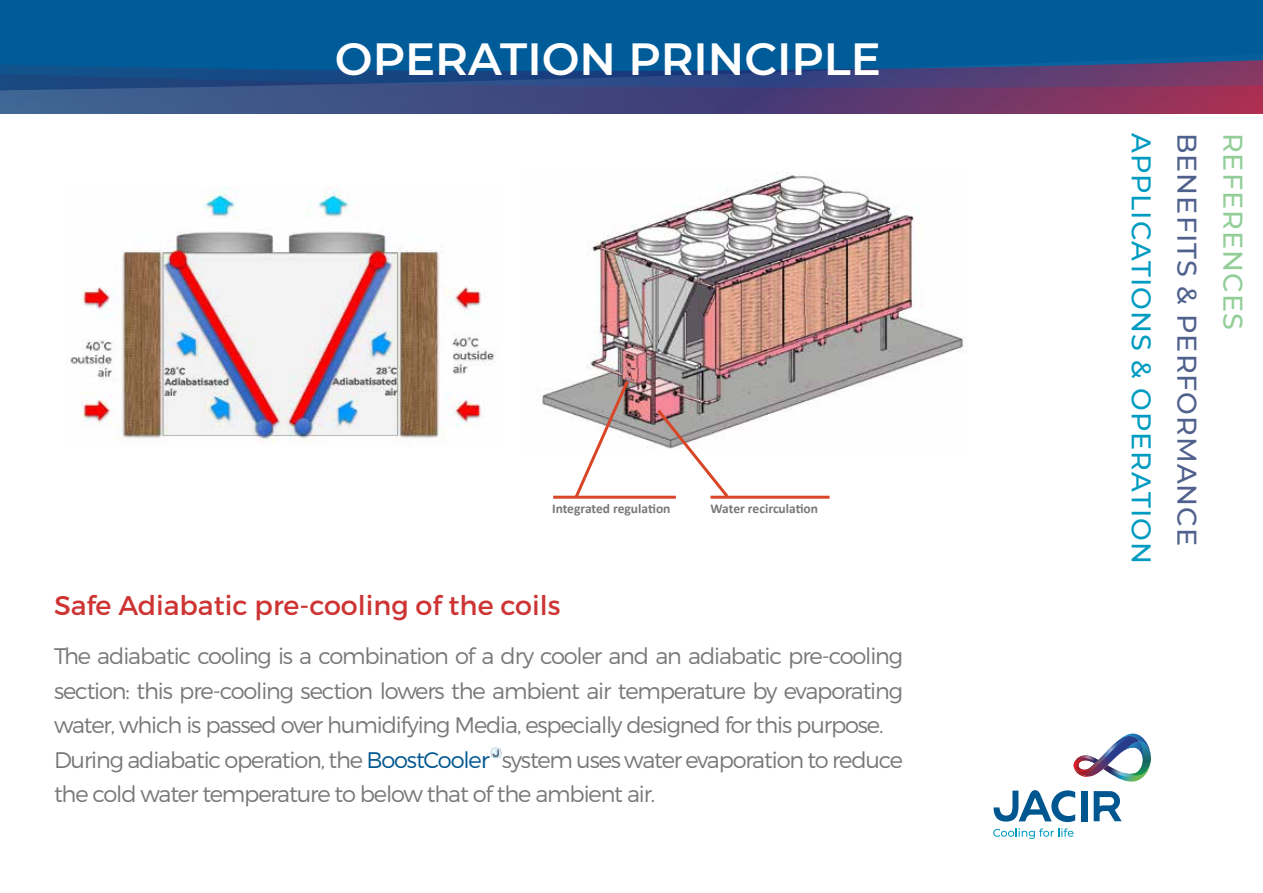
<style>
.page{position:relative;width:1263px;height:893px;background:#fff}
.page>*{position:absolute;margin:0;border:0;box-sizing:border-box;transform-origin:0 0}
.t1{font:600 45px "Montserrat";color:#fff}
.t2{font:27px "Montserrat";color:#cd3433}
.t3{font:500 27px "Montserrat";letter-spacing:.04em;color:#009bc1}
.t4{font:500 27px "Montserrat";letter-spacing:.04em;color:#50618d}
.t5{font:500 27px "Montserrat";letter-spacing:.04em;color:#93ce99}
.t6{font:300 22.5px/34.5px "Montserrat";letter-spacing:-.05em;color:#787878}
.t7{font:700 13.5px "Calibri";color:#787878}
.s1{color:#005790}
</style>
<div class="page">
<hr style="left:710px;top:496px;width:120px;height:3px;background:#d84527">
<hr style="left:553px;top:496px;width:123px;height:3px;background:#d84527">
<div style="left:0;top:0;width:1263px;height:50px;background:#005b99"></div>
<svg style="left:0;top:50px;width:1263px;height:63px;background:#344b82"></svg>
<svg style="left:993px;top:828px;width:80px;height:11px"></svg>
<div style="left:1081px;top:791px;width:6px;height:30px;background:#005790"></div>
<svg style="left:993px;top:790px;width:82px;height:32px"></svg>
<svg style="left:1094px;top:791px;width:28px;height:30px"></svg>
<img style="left:1073px;top:734px;width:78px;height:48px">
<img style="left:542px;top:172px;width:425px;height:271px">
<svg style="left:654px;top:406px;width:77px;height:93px"></svg>
<svg style="left:572px;top:378px;width:59px;height:121px"></svg>
<img style="left:70px;top:187px;width:426px;height:256px">
<img style="left:786px;top:287px;width:55px;height:19px">
<img style="left:786px;top:275px;width:44px;height:12px">
<img style="left:624px;top:368px;width:16px;height:11px">
<img style="left:786px;top:303px;width:41px;height:12px">
<svg style="left:490px;top:747px;width:11px;height:11px"></svg>
<h1 class="t1" style="left:335px;top:28px;width:547px">OPERATION PRINCIPLE</h1>
<p class="t7" style="left:552px;top:499px;width:120px">Integrated regulation</p>
<p class="t7" style="left:710px;top:499px;width:109px">Water recirculation</p>
<p class="t2" style="left:54px;top:589px;width:508px">Safe Adiabatic pre-cooling of the coils</p>
<p class="t6" style="left:54px;top:639px;width:851px">The adiabatic cooling is a combination of a dry cooler and an adiabatic pre-cooling section: this pre-cooling section lowers the ambient air temperature by evaporating water, which is passed over humidifying Media, especially designed for this purpose.<br>During adiabatic operation, the <span class="s1">BoostCooler</span></p>
<p class="t6" style="left:54px;top:742px;width:850px;text-indent:448px">system uses water evaporation to reduce the cold water temperature to below that of the ambient air.</p>
<p class="t3" style="left:1160px;top:133px;width:433px;rotate:90deg">APPLICATIONS &amp; OPERATION</p>
<p class="t4" style="left:1206px;top:133px;width:415px;rotate:90deg">BENEFITS &amp; PERFORMANCE</p>
<p class="t5" style="left:1252px;top:133px;width:198px;rotate:90deg">REFERENCES</p>
</div>
